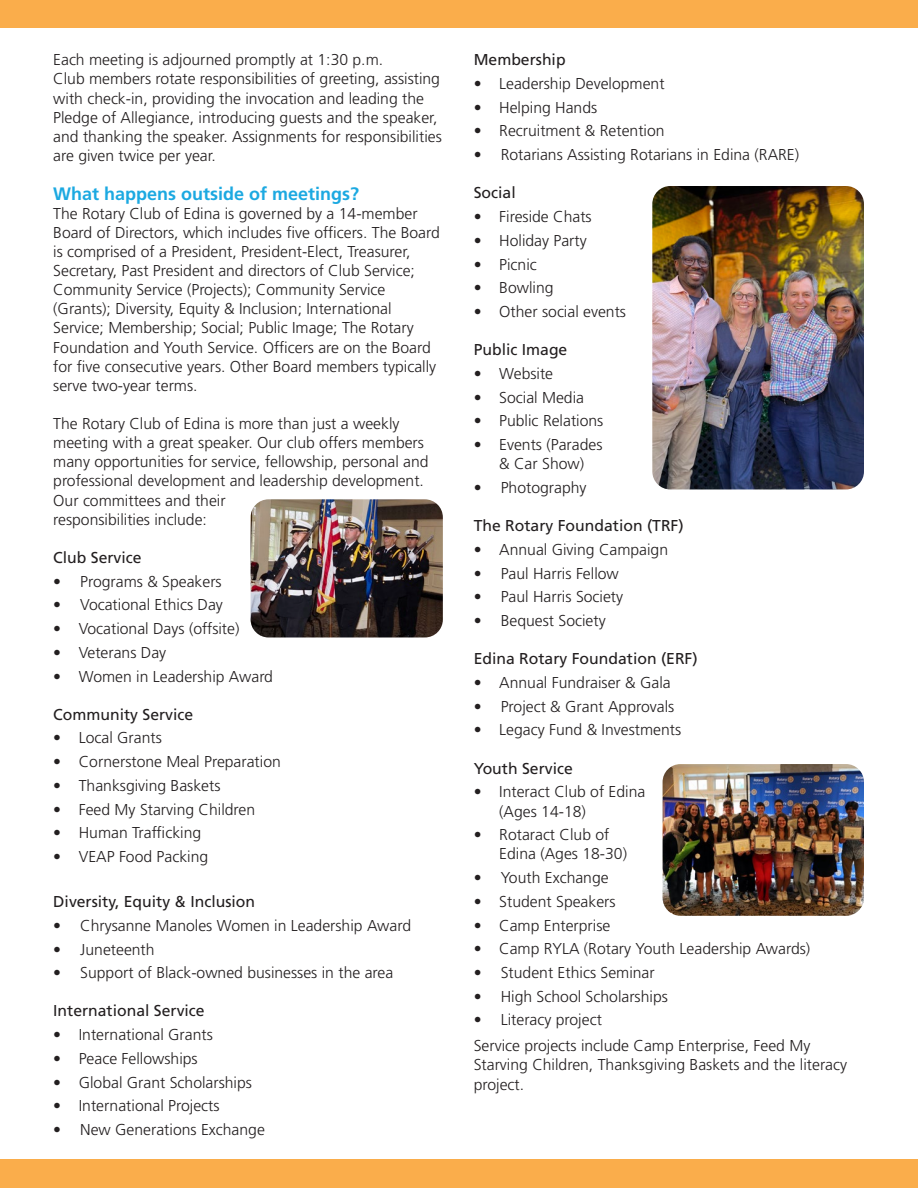
<style>
.page{position:relative;width:918px;height:1188px;background:#fff}
.page>*{position:absolute;margin:0;border:0;box-sizing:border-box;transform-origin:0 0}
.t1{font:700 18px "Frutiger LT Std";color:#1ca9e1}
.t2{font:300 15.75px/19.2px "Frutiger LT Std";color:#231f20}
.t3{font:15.75px "Frutiger LT Std";color:#231f20}
</style>
<div class="page">
<img style="left:663px;top:764px;width:201px;height:152px">
<img style="left:652px;top:186px;width:212px;height:303px">
<img style="left:251px;top:499px;width:192px;height:139px">
<div style="left:0;top:0;width:918px;height:28px;background:#faad4b"></div>
<div style="left:0;top:1160px;width:918px;height:28px;background:#faad4b"></div>
<p class="t2" style="left:53px;top:51px;width:331px">Each meeting is adjourned promptly at 1:30 p.m.</p>
<p class="t2" style="left:53px;top:70px;width:390px">Club members rotate responsibilities of greeting, assisting with check-in, providing the invocation and leading the Pledge of Allegiance, introducing guests and the speaker, and thanking the speaker. Assignments for responsibilities are given twice per year.</p>
<p class="t1" style="left:53px;top:183px;width:308px">What happens outside of meetings?</p>
<p class="t2" style="left:53px;top:204px;width:388px">The Rotary Club of Edina is governed by a 14-member Board of Directors, which includes five officers. The Board is comprised of a President, President-Elect, Treasurer, Secretary, Past President and directors of Club Service; Community Service (Projects); Community Service (Grants); Diversity, Equity &amp; Inclusion; International Service; Membership; Social; Public Image; The Rotary Foundation and Youth Service. Officers are on the Board for five consecutive years. Other Board members typically serve two-year terms.</p>
<p class="t2" style="left:53px;top:414px;width:377px">The Rotary Club of Edina is more than just a weekly meeting with a great speaker. Our club offers members many opportunities for service, fellowship, personal and professional development and leadership development.<br>Our committees and their<br>responsibilities include:</p>
<p class="t3" style="left:53px;top:548px;width:90px">Club Service</p>
<p class="t2" style="left:53px;top:572px;width:170px">• Programs &amp; Speakers</p>
<p class="t2" style="left:53px;top:596px;width:171px">• Vocational Ethics Day</p>
<p class="t2" style="left:53px;top:619px;width:188px">• Vocational Days (offsite)</p>
<p class="t2" style="left:53px;top:643px;width:115px">• Veterans Day</p>
<p class="t2" style="left:53px;top:667px;width:221px">• Women in Leadership Award</p>
<p class="t3" style="left:53px;top:705px;width:142px">Community Service</p>
<p class="t2" style="left:53px;top:729px;width:110px">• Local Grants</p>
<p class="t2" style="left:53px;top:752px;width:229px">• Cornerstone Meal Preparation</p>
<p class="t2" style="left:53px;top:776px;width:169px">• Thanksgiving Baskets</p>
<p class="t2" style="left:53px;top:800px;width:203px">• Feed My Starving Children</p>
<p class="t2" style="left:53px;top:824px;width:150px">• Human Trafficking</p>
<p class="t2" style="left:53px;top:847px;width:157px">• VEAP Food Packing</p>
<p class="t3" style="left:53px;top:892px;width:203px">Diversity, Equity &amp; Inclusion</p>
<p class="t2" style="left:53px;top:916px;width:359px">• Chrysanne Manoles Women in Leadership Award</p>
<p class="t2" style="left:53px;top:940px;width:103px">• Juneteenth</p>
<p class="t2" style="left:53px;top:963px;width:342px">• Support of Black-owned businesses in the area</p>
<p class="t3" style="left:53px;top:1002px;width:153px">International Service</p>
<p class="t2" style="left:53px;top:1025px;width:161px">• International Grants</p>
<p class="t2" style="left:53px;top:1049px;width:146px">• Peace Fellowships</p>
<p class="t2" style="left:53px;top:1073px;width:200px">• Global Grant Scholarships</p>
<p class="t2" style="left:53px;top:1097px;width:168px">• International Projects</p>
<p class="t2" style="left:53px;top:1120px;width:213px">• New Generations Exchange</p>
<p class="t3" style="left:474px;top:51px;width:93px">Membership</p>
<p class="t2" style="left:474px;top:74px;width:192px">• Leadership Development</p>
<p class="t2" style="left:474px;top:98px;width:125px">• Helping Hands</p>
<p class="t2" style="left:474px;top:122px;width:192px">• Recruitment &amp; Retention</p>
<p class="t2" style="left:474px;top:145px;width:327px">• Rotarians Assisting Rotarians in Edina (RARE)</p>
<p class="t3" style="left:474px;top:184px;width:44px">Social</p>
<p class="t2" style="left:474px;top:207px;width:119px">• Fireside Chats</p>
<p class="t2" style="left:474px;top:231px;width:114px">• Holiday Party</p>
<p class="t2" style="left:474px;top:255px;width:65px">• Picnic</p>
<p class="t2" style="left:474px;top:278px;width:81px">• Bowling</p>
<p class="t2" style="left:474px;top:302px;width:154px">• Other social events</p>
<p class="t3" style="left:474px;top:341px;width:95px">Public Image</p>
<p class="t2" style="left:474px;top:364px;width:81px">• Website</p>
<p class="t2" style="left:474px;top:388px;width:112px">• Social Media</p>
<p class="t2" style="left:474px;top:412px;width:131px">• Public Relations</p>
<p class="t2" style="left:474px;top:435px;width:130px;text-align:center">• Events (Parades &amp; Car Show)</p>
<p class="t2" style="left:474px;top:478px;width:114px">• Photography</p>
<p class="t3" style="left:474px;top:516px;width:212px">The Rotary Foundation (TRF)</p>
<p class="t2" style="left:474px;top:540px;width:196px">• Annual Giving Campaign</p>
<p class="t2" style="left:474px;top:564px;width:147px">• Paul Harris Fellow</p>
<p class="t2" style="left:474px;top:588px;width:151px">• Paul Harris Society</p>
<p class="t2" style="left:474px;top:611px;width:134px">• Bequest Society</p>
<p class="t3" style="left:474px;top:650px;width:226px">Edina Rotary Foundation (ERF)</p>
<p class="t2" style="left:474px;top:673px;width:199px">• Annual Fundraiser &amp; Gala</p>
<p class="t2" style="left:474px;top:697px;width:202px">• Project &amp; Grant Approvals</p>
<p class="t2" style="left:474px;top:721px;width:209px">• Legacy Fund &amp; Investments</p>
<p class="t3" style="left:474px;top:759px;width:101px">Youth Service</p>
<p class="t2" style="left:499px;top:783px;width:148px;text-indent:-26px">• Interact Club of Edina (Ages 14-18)</p>
<p class="t2" style="left:499px;top:825px;width:129px;text-indent:-26px">• Rotaract Club of<br>Edina (Ages 18-30)</p>
<p class="t2" style="left:474px;top:868px;width:136px">• Youth Exchange</p>
<p class="t2" style="left:474px;top:892px;width:143px">• Student Speakers</p>
<p class="t2" style="left:474px;top:916px;width:138px">• Camp Enterprise</p>
<p class="t2" style="left:474px;top:939px;width:338px">• Camp RYLA (Rotary Youth Leadership Awards)</p>
<p class="t2" style="left:474px;top:963px;width:183px">• Student Ethics Seminar</p>
<p class="t2" style="left:474px;top:987px;width:196px">• High School Scholarships</p>
<p class="t2" style="left:474px;top:1011px;width:130px">• Literacy project</p>
<p class="t2" style="left:474px;top:1036px;width:375px">Service projects include Camp Enterprise, Feed My<br>Starving Children, Thanksgiving Baskets and the literacy project.</p>
</div>
